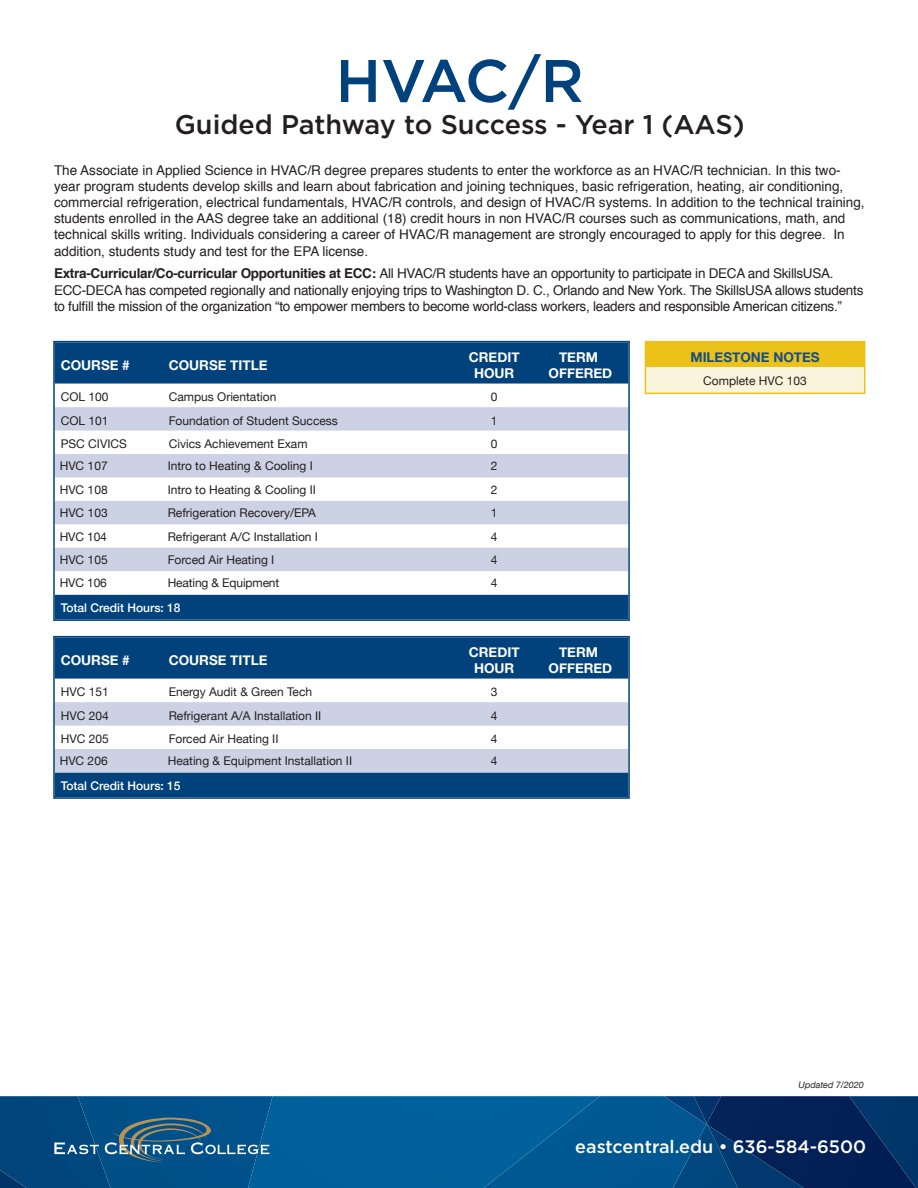
<style>
.page{position:relative;width:918px;height:1188px;background:#fff}
.page>*{position:absolute;margin:0;border:0;box-sizing:border-box;transform-origin:0 0}
.t1{font:500 60px "Gotham";color:#01427c}
.t2{font:500 27px "Gotham";letter-spacing:-.005em;color:#231f20}
.t3{font:500 18px "Gotham";color:#fff}
.t4{font:13.5px/16.2px "Helvetica";color:#231f20}
.t5{font:13.5px/16.2px "Helvetica";letter-spacing:-.02em;color:#231f20}
.t6{font:700 13.5px/16.2px "Helvetica Neue";color:#fff;text-align:center}
.t7{font:700 13.5px "Helvetica Neue";color:#174d85}
.t8{font:12px "Helvetica Neue";color:#231f20}
.t9{font:500 12px "Helvetica Neue";color:#fff}
.t10{font:italic 9px "Helvetica Neue";color:#231f20}
.s1{font-weight:700}
</style>
<div class="page">
<svg style="left:0;top:1096px;width:916px;height:92px;background:#054e85"></svg>
<div style="left:56px;top:344px;width:571px;height:274px;background:#01427c"></div>
<svg style="left:56px;top:384px;width:571px;height:211px"></svg>
<svg style="left:56px;top:407px;width:571px;height:164px;fill:#ccd1e3"></svg>
<div style="left:53px;top:341px;width:577px;height:280px;border:2px solid #01427c"></div>
<div style="left:646px;top:342px;width:218px;height:26px;background:#ecc118"></div>
<div style="left:646px;top:368px;width:218px;height:25px;background:#fbf4dc"></div>
<div style="left:645px;top:341px;width:220px;height:53px;border:2px solid #ecc118"></div>
<div style="left:56px;top:639px;width:571px;height:157px;background:#01427c"></div>
<svg style="left:56px;top:679px;width:571px;height:93px"></svg>
<div style="left:53px;top:636px;width:577px;height:163px;border:2px solid #01427c"></div>
<h1 class="t1" style="left:336px;top:42px;width:250px">HVAC/R</h1>
<h2 class="t2" style="left:175px;top:107px;width:571px">Guided Pathway to Success - Year 1 (AAS)</h2>
<p class="t4" style="left:54px;top:162px;width:812px">The Associate in Applied Science in HVAC/R degree prepares students to enter the workforce as an HVAC/R technician. In this two&shy;year program students develop skills and learn about fabrication and joining techniques, basic refrigeration, heating, air conditioning, commercial refrigeration, electrical fundamentals, HVAC/R controls, and design of HVAC/R systems. In addition to the technical training, students enrolled in the AAS degree take an additional (18) credit hours in non HVAC/R courses such as communications, math, and technical skills writing. Individuals considering a career of HVAC/R management are strongly encouraged to apply for this degree. In addition, students study and test for the EPA license.</p>
<p class="t5" style="left:54px;top:266px;width:811px"><span class="s1">Extra-Curricular/Co-curricular Opportunities at ECC:</span> All HVAC/R students have an opportunity to participate in DECA and SkillsUSA.<br>ECC-DECA has competed regionally and nationally enjoying trips to Washington D. C., Orlando and New York. The SkillsUSA allows students to fulfill the mission of the organization “to empower members to become world-class workers, leaders and responsible American citizens.”</p>
<p class="t6" style="left:61px;top:357px;width:71px">COURSE #</p>
<p class="t6" style="left:169px;top:357px;width:100px">COURSE TITLE</p>
<p class="t6" style="left:469px;top:349px;width:52px">CREDIT<br>HOUR</p>
<p class="t6" style="left:549px;top:349px;width:65px">TERM<br>OFFERED</p>
<p class="t8" style="left:61px;top:388px;width:49px">COL 100</p>
<p class="t8" style="left:169px;top:388px;width:109px">Campus Orientation</p>
<p class="t8" style="left:491px;top:388px;width:8px">0</p>
<p class="t8" style="left:61px;top:412px;width:49px">COL 101</p>
<p class="t8" style="left:169px;top:412px;width:171px">Foundation of Student Success</p>
<p class="t8" style="left:491px;top:412px;width:8px">1</p>
<p class="t8" style="left:61px;top:435px;width:68px">PSC CIVICS</p>
<p class="t8" style="left:169px;top:435px;width:140px">Civics Achievement Exam</p>
<p class="t8" style="left:491px;top:435px;width:8px">0</p>
<p class="t8" style="left:60px;top:457px;width:50px">HVC 107</p>
<p class="t8" style="left:168px;top:457px;width:147px">Intro to Heating &amp; Cooling I</p>
<p class="t8" style="left:491px;top:457px;width:8px">2</p>
<p class="t8" style="left:60px;top:481px;width:50px">HVC 108</p>
<p class="t8" style="left:168px;top:481px;width:150px">Intro to Heating &amp; Cooling II</p>
<p class="t8" style="left:491px;top:481px;width:8px">2</p>
<p class="t8" style="left:60px;top:504px;width:50px">HVC 103</p>
<p class="t8" style="left:168px;top:504px;width:150px">Refrigeration Recovery/EPA</p>
<p class="t8" style="left:491px;top:504px;width:8px">1</p>
<p class="t8" style="left:60px;top:528px;width:49px">HVC 104</p>
<p class="t8" style="left:168px;top:528px;width:152px">Refrigerant A/C Installation I</p>
<p class="t8" style="left:491px;top:528px;width:8px">4</p>
<p class="t8" style="left:60px;top:551px;width:50px">HVC 105</p>
<p class="t8" style="left:168px;top:551px;width:108px">Forced Air Heating I</p>
<p class="t8" style="left:491px;top:551px;width:8px">4</p>
<p class="t8" style="left:60px;top:575px;width:49px">HVC 106</p>
<p class="t8" style="left:168px;top:575px;width:113px">Heating &amp; Equipment</p>
<p class="t8" style="left:491px;top:575px;width:8px">4</p>
<p class="t9" style="left:61px;top:598px;width:121px">Total Credit Hours: 18</p>
<p class="t6" style="left:61px;top:652px;width:71px">COURSE #</p>
<p class="t6" style="left:169px;top:652px;width:100px">COURSE TITLE</p>
<p class="t6" style="left:469px;top:644px;width:52px">CREDIT<br>HOUR</p>
<p class="t6" style="left:549px;top:644px;width:65px">TERM<br>OFFERED</p>
<p class="t8" style="left:61px;top:683px;width:50px">HVC 151</p>
<p class="t8" style="left:169px;top:683px;width:145px">Energy Audit &amp; Green Tech</p>
<p class="t8" style="left:491px;top:683px;width:8px">3</p>
<p class="t8" style="left:61px;top:707px;width:50px">HVC 204</p>
<p class="t8" style="left:169px;top:707px;width:154px">Refrigerant A/A Installation II</p>
<p class="t8" style="left:491px;top:707px;width:8px">4</p>
<p class="t8" style="left:61px;top:730px;width:50px">HVC 205</p>
<p class="t8" style="left:169px;top:730px;width:111px">Forced Air Heating II</p>
<p class="t8" style="left:491px;top:730px;width:8px">4</p>
<p class="t8" style="left:60px;top:752px;width:50px">HVC 206</p>
<p class="t8" style="left:168px;top:752px;width:186px">Heating &amp; Equipment Installation II</p>
<p class="t8" style="left:491px;top:752px;width:8px">4</p>
<p class="t9" style="left:61px;top:776px;width:121px">Total Credit Hours: 15</p>
<p class="t7" style="left:690px;top:346px;width:131px">MILESTONE NOTES</p>
<p class="t8" style="left:703px;top:372px;width:105px">Complete HVC 103</p>
<p class="t10" style="left:799px;top:1078px;width:67px">Updated 7/2020</p>
<h3 class="t3" style="left:575px;top:1135px;width:292px">eastcentral.edu • 636-584-6500</h3>
</div>
